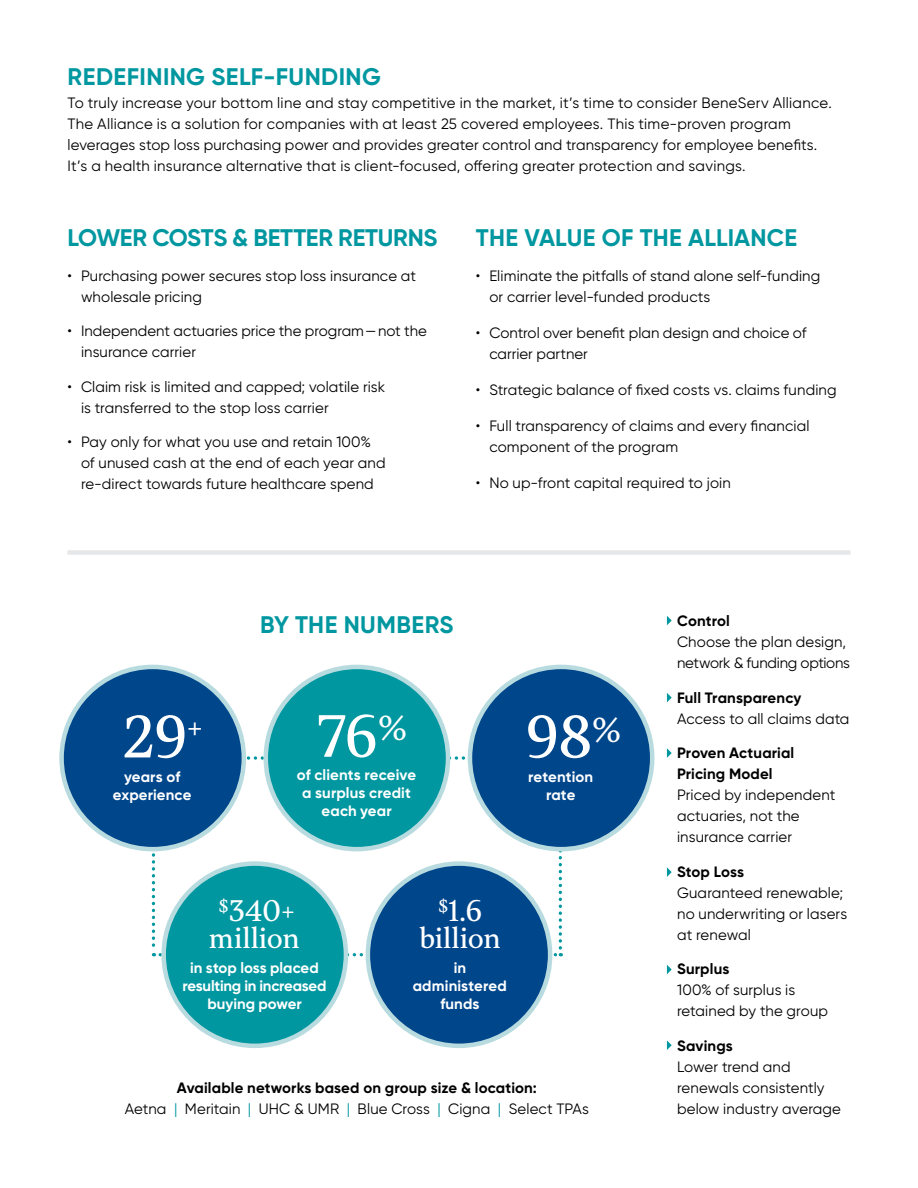
<style>
.page{position:relative;width:918px;height:1188px;background:#fff}
.page>*{position:absolute;margin:0;border:0;box-sizing:border-box;transform-origin:0 0}
.t1{font:54px "TT Jenevers";color:#fff}
.t2{font:27px/27px "TT Jenevers";letter-spacing:.015em;color:#fff;text-align:center}
.t3{font:700 24px "Gilroy";letter-spacing:.005em;color:#0097a0}
.t4{font:700 24px "Gilroy";letter-spacing:-.015em;color:#0097a0}
.t5{font:15px/21px "Gilroy";letter-spacing:.01em;color:#000}
.t6{font:700 15px/18px "Gilroy";letter-spacing:.005em;color:#fff;text-align:center}
.t7{font:700 15px/21px "Gilroy";letter-spacing:.01em;color:#000}
.t8{font:700 15px/18px "Gilroy";letter-spacing:-.015em;color:#fff;text-align:center}
.t9{font:15px/21px "Gilroy";letter-spacing:-.01em;color:#000}
.s1{font-weight:700}
.s2{color:#0097a0}
</style>
<div class="page">
<svg style="left:152px;top:756px;width:410px;height:200px"></svg>
<div style="left:62px;top:667px;width:182px;height:182px;background:#00468b;border-radius:50%"></div>
<div style="left:59px;top:665px;width:187px;height:186px;border:4px solid #b8dbdf;border-radius:50%"></div>
<div style="left:368px;top:864px;width:182px;height:182px;background:#00468b;border-radius:50%"></div>
<div style="left:366px;top:861px;width:186px;height:187px;border:4px solid #b8dbdf;border-radius:50%"></div>
<div style="left:470px;top:667px;width:182px;height:182px;background:#00468b;border-radius:50%"></div>
<div style="left:468px;top:665px;width:186px;height:186px;border:4px solid #b8dbdf;border-radius:50%"></div>
<div style="left:266px;top:667px;width:182px;height:182px;background:#0097a0;border-radius:50%"></div>
<div style="left:264px;top:665px;width:186px;height:186px;border:4px solid #b8dbdf;border-radius:50%"></div>
<div style="left:164px;top:864px;width:182px;height:182px;background:#0097a0;border-radius:50%"></div>
<div style="left:161px;top:861px;width:187px;height:187px;border:4px solid #b8dbdf;border-radius:50%"></div>
<div style="left:68px;top:550px;width:782px;height:5px;background:#e6e7e8"></div>
<svg style="left:667px;top:616px;width:5px;height:9px"></svg>
<svg style="left:667px;top:693px;width:5px;height:9px"></svg>
<svg style="left:667px;top:748px;width:5px;height:10px"></svg>
<svg style="left:667px;top:867px;width:5px;height:10px"></svg>
<svg style="left:667px;top:965px;width:5px;height:9px"></svg>
<svg style="left:667px;top:1040px;width:5px;height:10px"></svg>
<h3 class="t3" style="left:68px;top:61px;width:315px">REDEFINING SELF-FUNDING</h3>
<p class="t5" style="left:68px;top:92px;width:766px">To truly increase your bottom line and stay competitive in the market, it’s time to consider BeneServ Alliance.<br>The Alliance is a solution for companies with at least 25 covered employees. This time-proven program leverages stop loss purchasing power and provides greater control and transparency for employee benefits.<br>It’s a health insurance alternative that is client-focused, offering greater protection and savings.</p>
<h3 class="t4" style="left:68px;top:223px;width:371px">LOWER COSTS &amp; BETTER RETURNS</h3>
<p class="t5" style="left:81px;top:265px;width:337px;text-indent:-14px">• Purchasing power secures stop loss insurance at wholesale pricing</p>
<p class="t5" style="left:81px;top:320px;width:347px;text-indent:-14px">• Independent actuaries price the program—not the insurance carrier</p>
<p class="t5" style="left:81px;top:376px;width:306px;text-indent:-14px">• Claim risk is limited and capped; volatile risk is transferred to the stop loss carrier</p>
<p class="t5" style="left:81px;top:431px;width:306px;text-indent:-14px">• Pay only for what you use and retain 100% of unused cash at the end of each year and re-direct towards future healthcare spend</p>
<h3 class="t3" style="left:476px;top:223px;width:323px">THE VALUE OF THE ALLIANCE</h3>
<p class="t5" style="left:489px;top:265px;width:333px;text-indent:-14px">• Eliminate the pitfalls of stand alone self-funding or carrier level-funded products</p>
<p class="t5" style="left:489px;top:322px;width:319px;text-indent:-14px">• Control over benefit plan design and choice of carrier partner</p>
<p class="t5" style="left:476px;top:379px;width:362px">• Strategic balance of fixed costs vs. claims funding</p>
<p class="t5" style="left:489px;top:415px;width:322px;text-indent:-14px">• Full transparency of claims and every financial component of the program</p>
<p class="t5" style="left:476px;top:472px;width:257px">• No up-front capital required to join</p>
<h3 class="t3" style="left:260px;top:609px;width:195px">BY THE NUMBERS</h3>
<h1 class="t1" style="left:122px;top:702px;width:82px">29<sup>+</sup></h1>
<p class="t6" style="left:113px;top:768px;width:80px">years of experience</p>
<h1 class="t1" style="left:317px;top:701px;width:92px">76<sup>%</sup></h1>
<p class="t6" style="left:297px;top:766px;width:121px">of clients receive a surplus credit each year</p>
<h1 class="t1" style="left:525px;top:702px;width:97px">98<sup>%</sup></h1>
<p class="t6" style="left:528px;top:768px;width:67px">retention rate</p>
<h2 class="t2" style="left:209px;top:898px;width:92px"><sup>$</sup>340+ million</h2>
<p class="t8" style="left:182px;top:959px;width:146px">in stop loss placed resulting in increased buying power</p>
<h2 class="t2" style="left:419px;top:898px;width:83px"><sup>$</sup>1.6 billion</h2>
<p class="t6" style="left:413px;top:959px;width:96px">in administered funds</p>
<p class="t5" style="left:125px;top:1077px;width:466px;text-align:center"><span class="s1">Available networks based on group size &amp; location:<br></span>Aetna <span class="s2">|</span> Meritain <span class="s2">|</span> UHC &amp; UMR <span class="s2">|</span> Blue Cross <span class="s2">|</span> Cigna <span class="s2">|</span> Select TPAs</p>
<p class="t7" style="left:677px;top:610px;width:54px">Control</p>
<p class="t9" style="left:677px;top:631px;width:174px">Choose the plan design, network &amp; funding options</p>
<p class="t7" style="left:677px;top:687px;width:126px">Full Transparency</p>
<p class="t5" style="left:677px;top:708px;width:174px">Access to all claims data</p>
<p class="t7" style="left:677px;top:742px;width:119px">Proven Actuarial<br>Pricing Model</p>
<p class="t5" style="left:677px;top:784px;width:160px">Priced by independent actuaries, not the insurance carrier</p>
<p class="t7" style="left:677px;top:861px;width:69px">Stop Loss</p>
<p class="t5" style="left:677px;top:882px;width:172px">Guaranteed renewable; no underwriting or lasers at renewal</p>
<p class="t7" style="left:677px;top:958px;width:54px">Surplus</p>
<p class="t5" style="left:677px;top:979px;width:152px">100% of surplus is retained by the group</p>
<p class="t7" style="left:677px;top:1035px;width:57px">Savings</p>
<p class="t5" style="left:677px;top:1056px;width:165px">Lower trend and renewals consistently below industry average</p>
</div>
